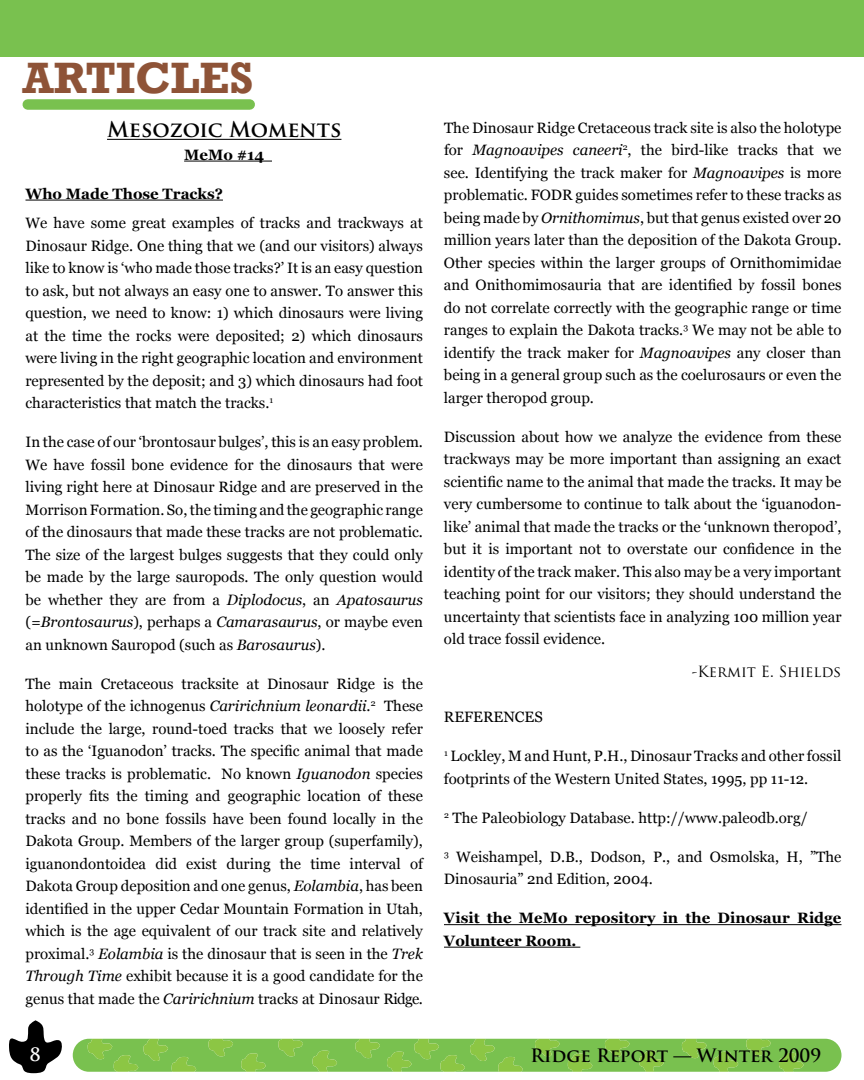
<style>
.page{position:relative;width:864px;height:1080px;background:#fff}
.page>*{position:absolute;margin:0;border:0;box-sizing:border-box;transform-origin:0 0}
.t1{font:700 45px "Rockwell";color:#8e5337}
.t2{font:700 21px "Trajan Pro";color:#000}
.t3{font:700 18px "Trajan Pro";color:#000}
.t4{font:700 18px "Trajan Pro";color:#fff}
.t5{font:15px/22.5px "Georgia";color:#000;text-align:justify}
.t6{font:700 15px/22.5px "Georgia";color:#000}
.t7{font:15px "Trajan Pro";color:#000}
.s1{font-style:italic}
</style>
<div class="page">
<div style="left:0;top:0;width:864px;height:57px;background:#79c14f"></div>
<svg style="left:9px;top:1020px;width:53px;height:53px"></svg>
<svg style="left:73px;top:1039px;width:769px;height:33px;background:#81c350"></svg>
<div style="left:28px;top:99px;width:222px;height:11px;background:#79c14f"></div>
<hr style="left:107px;top:139px;width:234px;height:1px;background:#000">
<hr style="left:184px;top:161px;width:88px;height:1px;background:#000">
<hr style="left:26px;top:200px;width:197px;height:1px;background:#000">
<hr style="left:444px;top:924px;width:398px;height:1px;background:#000">
<hr style="left:444px;top:947px;width:136px;height:1px;background:#000">
<h1 class="t1" style="left:22px;top:50px;width:232px">ARTICLES</h1>
<h2 class="t2" style="left:107px;top:117px;width:236px">Mesozoic Moments</h2>
<p class="t6" style="left:184px;top:143px;width:82px">MeMo #14</p>
<p class="t6" style="left:25px;top:182px;width:199px">Who Made Those Tracks?</p>
<p class="t5" style="left:25px;top:212px;width:399px">We have some great examples of tracks and trackways at Dinosaur Ridge. One thing that we (and our visitors) always like to know is ‘who made those tracks?’ It is an easy question to ask, but not always an easy one to answer. To answer this question, we need to know: 1) which dinosaurs were living at the time the rocks were deposited; 2) which dinosaurs were living in the right geographic location and environment represented by the deposit; and 3) which dinosaurs had foot characteristics that match the tracks.<sup>1</sup></p>
<p class="t5" style="left:25px;top:431px;width:399px">In the case of our ‘brontosaur bulges’, this is an easy problem.<br>We have fossil bone evidence for the dinosaurs that were living right here at Dinosaur Ridge and are preserved in the Morrison Formation. So, the timing and the geographic range of the dinosaurs that made these tracks are not problematic.<br>The size of the largest bulges suggests that they could only be made by the large sauropods. The only question would be whether they are from a <span class="s1">Diplodocus</span>, an <span class="s1">Apatosaurus </span>(<span class="s1">=Brontosaurus</span>), perhaps a <span class="s1">Camarasaurus</span>, or maybe even an unknown Sauropod (such as <span class="s1">Barosaurus</span>).</p>
<p class="t5" style="left:25px;top:672px;width:399px">The main Cretaceous tracksite at Dinosaur Ridge is the holotype of the ichnogenus <span class="s1">Caririchnium leonardii</span>.<sup>2</sup> These include the large, round-toed tracks that we loosely refer to as the ‘Iguanodon’ tracks. The specific animal that made these tracks is problematic. No known <span class="s1">Iguanodon</span> species properly fits the timing and geographic location of these tracks and no bone fossils have been found locally in the Dakota Group. Members of the larger group (superfamily), iguanondontoidea did exist during the time interval of Dakota Group deposition and one genus, <span class="s1">Eolambia</span>, has been identified in the upper Cedar Mountain Formation in Utah, which is the age equivalent of our track site and relatively proximal.<sup>3</sup> <span class="s1">Eolambia</span> is the dinosaur that is seen in the <span class="s1">Trek Through Time</span> exhibit because it is a good candidate for the genus that made the <span class="s1">Caririchnium</span> tracks at Dinosaur Ridge.</p>
<p class="t5" style="left:444px;top:117px;width:399px">The Dinosaur Ridge Cretaceous track site is also the holotype for <span class="s1">Magnoavipes caneeri</span><sup>2</sup>, the bird-like tracks that we see. Identifying the track maker for <span class="s1">Magnoavipes</span> is more problematic. FODR guides sometimes refer to these tracks as being made by <span class="s1">Ornithomimus</span>, but that genus existed over 20 million years later than the deposition of the Dakota Group.<br>Other species within the larger groups of Ornithomimidae and Onithomimosauria that are identified by fossil bones do not correlate correctly with the geographic range or time ranges to explain the Dakota tracks.<sup>3</sup> We may not be able to identify the track maker for <span class="s1">Magnoavipes</span> any closer than being in a general group such as the coelurosaurs or even the larger theropod group.</p>
<p class="t5" style="left:444px;top:426px;width:399px">Discussion about how we analyze the evidence from these trackways may be more important than assigning an exact scientific name to the animal that made the tracks. It may be very cumbersome to continue to talk about the ‘iguanodon&shy;like’ animal that made the tracks or the ‘unknown theropod’, but it is important not to overstate our confidence in the identity of the track maker. This also may be a very important teaching point for our visitors; they should understand the uncertainty that scientists face in analyzing 100 million year old trace fossil evidence.</p>
<p class="t7" style="left:692px;top:662px;width:151px">-Kermit E. Shields</p>
<p class="t5" style="left:444px;top:706px;width:100px">REFERENCES</p>
<p class="t5" style="left:444px;top:745px;width:399px"><sup>1</sup> Lockley, M and Hunt, P.H., Dinosaur Tracks and other fossil footprints of the Western United States, 1995, pp 11-12.</p>
<p class="t5" style="left:444px;top:807px;width:365px"><sup>2</sup> The Paleobiology Database. http://www.paleodb.org/</p>
<p class="t5" style="left:444px;top:846px;width:399px"><sup>3</sup> Weishampel, D.B., Dodson, P., and Osmolska, H, ”The<br>Dinosauria” 2nd Edition, 2004.</p>
<p class="t6" style="left:444px;top:907px;width:399px">Visit the MeMo repository in the Dinosaur Ridge<br>Volunteer Room.</p>
<p class="t4" style="left:30px;top:1043px;width:12px">8</p>
<p class="t3" style="left:531px;top:1044px;width:292px">Ridge Report — Winter 2009</p>
</div>
